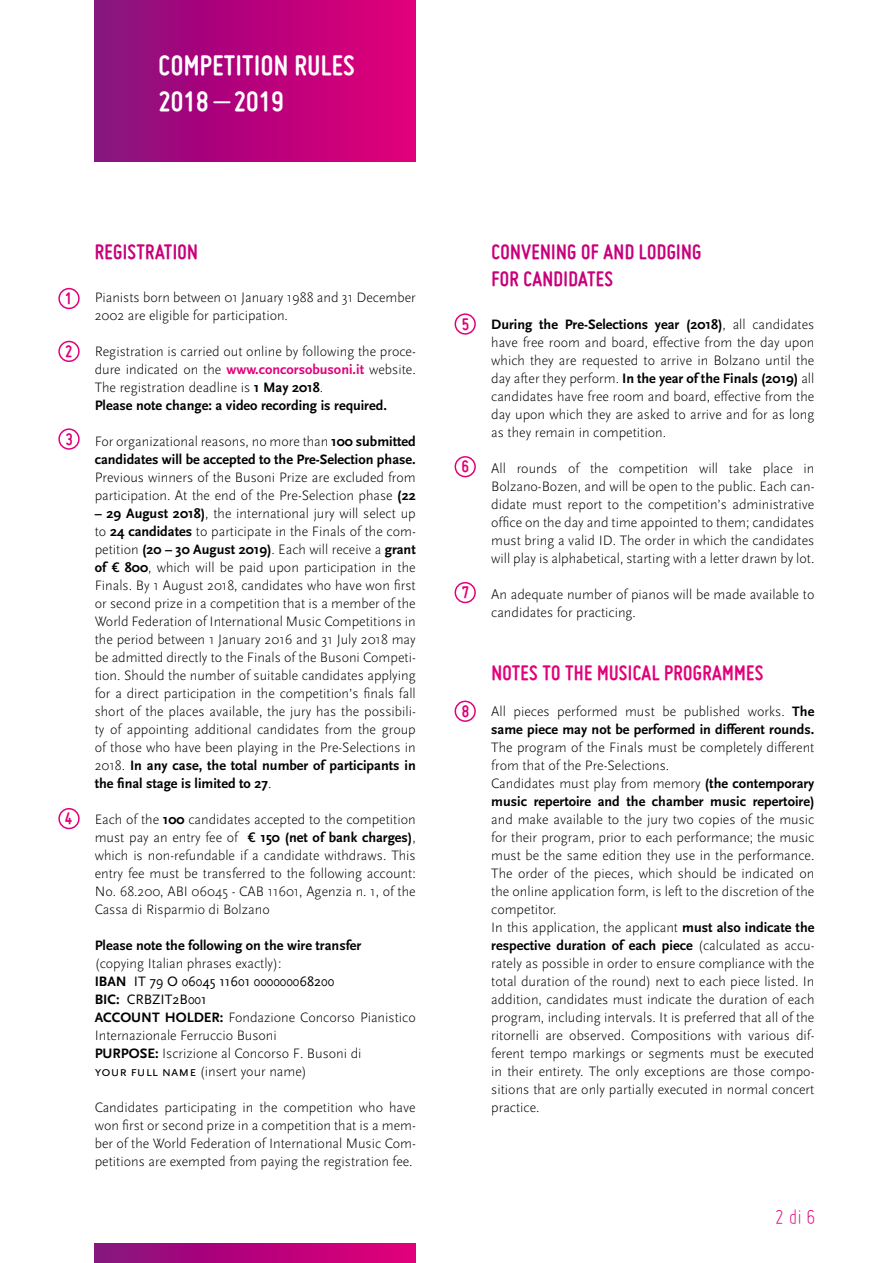
<style>
.page{position:relative;width:893px;height:1263px;background:#fff}
.page>*{position:absolute;margin:0;border:0;box-sizing:border-box;transform-origin:0 0}
.t1{font:700 30.3px/36.3px "Miso";letter-spacing:.015em;color:#fff}
.t2{font:700 22.5px/27px "Miso";letter-spacing:.015em;color:#c8007b}
.t3{font:700 22.5px "Miso";letter-spacing:.015em;color:#e2007a}
.t4{font:300 22.5px "Miso";color:#e2007a}
.t5{font:700 18px "Miso";color:#e2007a}
.t6{font:300 14.25px/18px "Scala Sans";color:#000}
.t7{font:700 14.25px/18px "Scala Sans";color:#000}
.t8{font:14.25px/18px "Scala Sans Caps";color:#000}
.s1{font-weight:400}
.s2{font-weight:700;color:#e2007a}
.s3{font-weight:700}
.s4{font-weight:300}
.s5{font-family:"Kievit";font-weight:500}
.s6{font-family:"Scala Sans";font-weight:700}
.s7{font-family:"Scala Sans Caps";font-weight:400}
</style>
<div class="page">
<div style="left:95px;top:0;width:321px;height:162px;background:linear-gradient(to right,#870f7e,#e4007a)"></div>
<div style="left:95px;top:1244px;width:321px;height:19px;background:linear-gradient(to right,#870f7e,#e4007a)"></div>
<div style="left:58px;top:288px;width:22px;height:21px;border:2px solid #e2007a;border-radius:50%"></div>
<div style="left:455px;top:313px;width:21px;height:22px;border:2px solid #e2007a;border-radius:50%"></div>
<div style="left:455px;top:456px;width:21px;height:21px;border:2px solid #e2007a;border-radius:50%"></div>
<div style="left:455px;top:582px;width:21px;height:21px;border:2px solid #e2007a;border-radius:50%"></div>
<div style="left:455px;top:701px;width:21px;height:21px;border:2px solid #e2007a;border-radius:50%"></div>
<div style="left:58px;top:341px;width:22px;height:21px;border:2px solid #e2007a;border-radius:50%"></div>
<div style="left:58px;top:428px;width:22px;height:22px;border:2px solid #e2007a;border-radius:50%"></div>
<div style="left:58px;top:808px;width:22px;height:21px;border:2px solid #e2007a;border-radius:50%"></div>
<h1 class="t1" style="left:158px;top:46px;width:198px">COMPETITION RULES<br>2018 <span class="s1">–</span> 2019</h1>
<p class="t5" style="left:65px;top:288px;width:9px">1</p>
<p class="t5" style="left:65px;top:341px;width:9px">2</p>
<p class="t5" style="left:66px;top:429px;width:9px">3</p>
<p class="t5" style="left:65px;top:808px;width:9px">4</p>
<h2 class="t2" style="left:95px;top:238px;width:105px">REGISTRATION</h2>
<p class="t6" style="left:95px;top:289px;width:323px">Pianists born between 01 January 1988 and 31 December<br>2002 are eligible for participation.</p>
<p class="t6" style="left:95px;top:343px;width:323px">Registration is carried out online by following the proce&shy;dure indicated on the <span class="s2">www.concorsobusoni.it</span> website.<br>The registration deadline is <span class="s3">1 May 2018</span>.<br><span class="s3">Please note change: a video recording is required.</span></p>
<p class="t7" style="left:95px;top:433px;width:323px"><span class="s4">For organizational reasons, no more than</span> 100 submitted candidates will be accepted to the Pre-Selection phase.</p>
<p class="t6" style="left:95px;top:469px;width:323px">Previous winners of the Busoni Prize are excluded from participation. At the end of the Pre-Selection phase <span class="s3">(22</span></p>
<p class="t6" style="left:95px;top:505px;width:323px;text-align:justify"><span class="s3">– 29 August 2018)</span>, the international jury will select up to <span class="s3">24 candidates</span> to participate in the Finals of the com&shy;petition <span class="s3">(20 – 30 August 2019)</span>. Each will receive a <span class="s3">grant of</span> <span class="s5">€</span> <span class="s3">800</span>, which will be paid upon participation in the Finals. By 1 August 2018, candidates who have won first or second prize in a competition that is a member of the World Federation of International Music Competitions in the period between 1 January 2016 and 31 July 2018 may be admitted directly to the Finals of the Busoni Competi&shy;tion. Should the number of suitable candidates applying for a direct participation in the competition’s finals fall short of the places available, the jury has the possibili&shy;ty of appointing additional candidates from the group of those who have been playing in the Pre-Selections in 2018. <span class="s3">In any case, the total number of participants in the final stage is limited to 27</span>.</p>
<p class="t6" style="left:95px;top:811px;width:323px;text-align:justify">Each of the <span class="s3">100</span> candidates accepted to the competition must pay an entry fee of <span class="s5">€</span> <span class="s3">150 (net of bank charges)</span>, which is non-refundable if a candidate withdraws. This entry fee must be transferred to the following account:<br>No. 68.200, ABI 06045 - CAB 11601, Agenzia n. 1, of the Cassa di Risparmio di Bolzano</p>
<p class="t7" style="left:95px;top:937px;width:268px">Please note the following on the wire transfer</p>
<p class="t6" style="left:95px;top:955px;width:188px">(copying Italian phrases exactly):</p>
<p class="t8" style="left:95px;top:973px;width:241px"><span class="s6">IBAN</span> IT 79 O 06045 11601 000000068200<br><span class="s6">BIC:</span> CRBZIT2B001</p>
<p class="t6" style="left:95px;top:1009px;width:323px"><span class="s3">ACCOUNT HOLDER:</span> Fondazione Concorso Pianistico Internazionale Ferruccio Busoni<br><span class="s3">PURPOSE:</span> Iscrizione al Concorso F. Busoni di<br><span class="s7">your full name</span> (insert your name)</p>
<p class="t6" style="left:95px;top:1099px;width:323px;text-align:justify">Candidates participating in the competition who have won first or second prize in a competition that is a mem&shy;ber of the World Federation of International Music Com&shy;petitions are exempted from paying the registration fee.</p>
<p class="t5" style="left:462px;top:314px;width:9px">5</p>
<p class="t5" style="left:461px;top:456px;width:9px">6</p>
<p class="t5" style="left:462px;top:582px;width:9px">7</p>
<p class="t5" style="left:462px;top:701px;width:9px">8</p>
<h2 class="t2" style="left:491px;top:238px;width:212px">CONVENING OF AND LODGING<br>FOR CANDIDATES</h2>
<p class="t6" style="left:491px;top:316px;width:325px;text-align:justify"><span class="s3">During the Pre-Selections year (2018)</span>, all candidates have free room and board, effective from the day upon which they are requested to arrive in Bolzano until the day after they perform. <span class="s3">In the year of the Finals (2019)</span> all candidates have free room and board, effective from the day upon which they are asked to arrive and for as long as they remain in competition.</p>
<p class="t6" style="left:491px;top:460px;width:325px;text-align:justify">All rounds of the competition will take place in Bolzano-Bozen, and will be open to the public. Each can&shy;didate must report to the competition’s administrative office on the day and time appointed to them; candidates must bring a valid ID. The order in which the candidates will play is alphabetical, starting with a letter drawn by lot.</p>
<p class="t6" style="left:491px;top:586px;width:325px">An adequate number of pianos will be made available to candidates for practicing.</p>
<h2 class="t3" style="left:491px;top:660px;width:273px">NOTES TO THE MUSICAL PROGRAMMES</h2>
<p class="t7" style="left:491px;top:703px;width:325px"><span class="s4">All pieces performed must be published works.</span> The same piece may not be performed in different rounds.</p>
<p class="t6" style="left:491px;top:739px;width:325px">The program of the Finals must be completely different from that of the Pre-Selections.<br>Candidates must play from memory <span class="s3">(the contemporary music repertoire and the chamber music repertoire)</span></p>
<p class="t6" style="left:491px;top:811px;width:325px">and make available to the jury two copies of the music for their program, prior to each performance; the music must be the same edition they use in the performance.<br>The order of the pieces, which should be indicated on the online application form, is left to the discretion of the competitor.<br>In this application, the applicant <span class="s3">must also indicate the respective duration of each piece</span> (calculated as accu&shy;rately as possible in order to ensure compliance with the total duration of the round) next to each piece listed. In addition, candidates must indicate the duration of each program, including intervals. It is preferred that all of the ritornelli are observed. Compositions with various dif&shy;ferent tempo markings or segments must be executed in their entirety. The only exceptions are those compo&shy;sitions that are only partially executed in normal concert practice.</p>
<h2 class="t4" style="left:775px;top:1204px;width:42px">2 di 6</h2>
</div>
